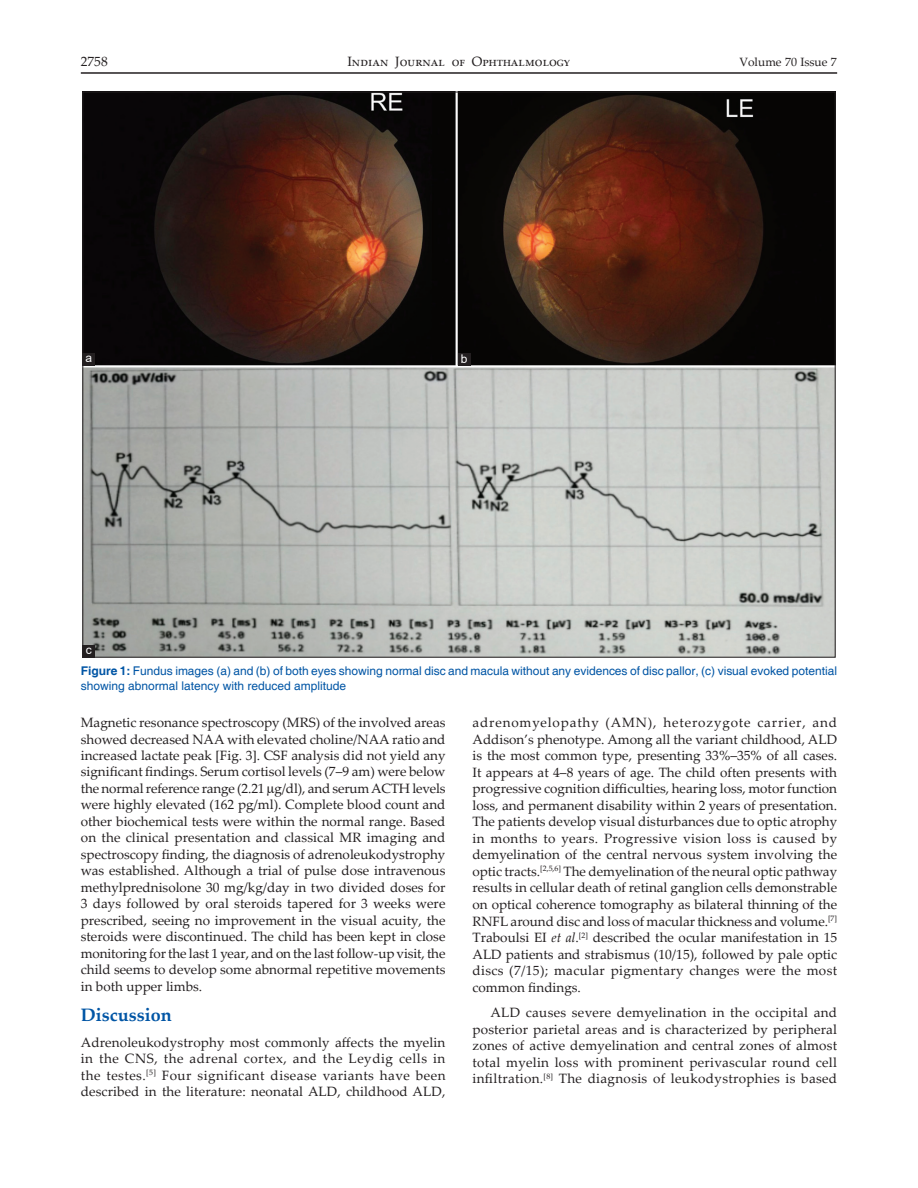
<style>
.page{position:relative;width:918px;height:1188px;background:#fff}
.page>*{position:absolute;margin:0;border:0;box-sizing:border-box;transform-origin:0 0}
.t1{font:700 18px "Palatino Linotype";color:#0155a5}
.TX{font:13.5px/16.5px "Palatino Linotype";letter-spacing:.01em;color:#231f20;text-align:justify}
.TXFL{font:13.5px/16.5px "Palatino Linotype";letter-spacing:.01em;color:#231f20;text-align:justify}
.FGC{font:12px/15px "Helvetica";color:#0155a5}
.t2{font:12px "Palatino Linotype";color:#231f20}
.LABEL{font:12px "Arial";color:#fff}
.s1{font-weight:700}
.s2{font-style:italic}
</style>
<div class="page">
<hr style="left:81px;top:72px;width:756px;height:2px;background:#231f20">
<img style="left:85px;top:94px;width:748px;height:561px">
<div style="left:83px;top:645px;width:12px;height:12px;background:#231f20"></div>
<div style="left:458px;top:353px;width:13px;height:12px;background:#231f20"></div>
<div style="left:83px;top:353px;width:12px;height:13px;background:#231f20"></div>
<p class="TXFL" style="left:81px;top:53px;width:28px">2758</p>
<p class="TXFL" style="left:347px;top:53px;width:225px">Indian Journal of Ophthalmology</p>
<p class="t2" style="left:739px;top:54px;width:99px">Volume 70 Issue 7</p>
<p class="LABEL" style="left:86px;top:350px;width:8px">a</p>
<p class="LABEL" style="left:461px;top:351px;width:8px">b</p>
<p class="LABEL" style="left:86px;top:642px;width:7px">c</p>
<p class="FGC" style="left:81px;top:664px;width:758px"><span class="s1">Figure 1:</span> Fundus images (a) and (b) of both eyes showing normal disc and macula without any evidences of disc pallor, (c) visual evoked potential showing abnormal latency with reduced amplitude</p>
<p class="TX" style="left:81px;top:714px;width:366px">Magnetic resonance spectroscopy (MRS) of the involved areas showed decreased NAA with elevated choline/NAA ratio and increased lactate peak [Fig. 3]. CSF analysis did not yield any significant findings. Serum cortisol levels (7–9 am) were below the normal reference range (2.21 g/dl), and serumACTH levels were highly elevated (162 pg/ml). Complete blood count and other biochemical tests were within the normal range. Based on the clinical presentation and classical MR imaging and spectroscopy finding, the diagnosis of adrenoleukodystrophy was established. Although a trial of pulse dose intravenous methylprednisolone 30 mg/kg/day in two divided doses for 3 days followed by oral steroids tapered for 3 weeks were prescribed, seeing no improvement in the visual acuity, the steroids were discontinued. The child has been kept in close monitoring for the last 1 year, and on the last follow‑up visit, the child seems to develop some abnormal repetitive movements in both upper limbs.</p>
<h1 class="t1" style="left:81px;top:1002px;width:92px">Discussion</h1>
<p class="TXFL" style="left:81px;top:1033px;width:366px">Adrenoleukodystrophy most commonly affects the myelin in the CNS, the adrenal cortex, and the Leydig cells in the testes.<sup>[5]</sup> Four significant disease variants have been described in the literature: neonatal ALD, childhood ALD,</p>
<p class="TXFL" style="left:472px;top:714px;width:366px">adrenomyelopathy (AMN), heterozygote carrier, and Addison’s phenotype. Among all the variant childhood, ALD is the most common type, presenting 33%–35% of all cases.<br>It appears at 4–8 years of age. The child often presents with progressive cognition difficulties, hearing loss, motor function loss, and permanent disability within 2 years of presentation.<br>The patients develop visual disturbances due to optic atrophy in months to years. Progressive vision loss is caused by demyelination of the central nervous system involving the optic tracts.<sup>[2,5,6]</sup> The demyelination of the neural optic pathway results in cellular death of retinal ganglion cells demonstrable on optical coherence tomography as bilateral thinning of the RNFL around disc and loss of macular thickness and volume.<sup>[7] </sup>Traboulsi EI <span class="s2">et al</span>.<sup>[2]</sup> described the ocular manifestation in 15<br>ALD patients and strabismus (10/15), followed by pale optic discs (7/15); macular pigmentary changes were the most common findings.</p>
<p class="TX" style="left:472px;top:1004px;width:366px;text-indent:18px">ALD causes severe demyelination in the occipital and posterior parietal areas and is characterized by peripheral zones of active demyelination and central zones of almost total myelin loss with prominent perivascular round cell infiltration.<sup>[8]</sup> The diagnosis of leukodystrophies is based</p>
</div>
